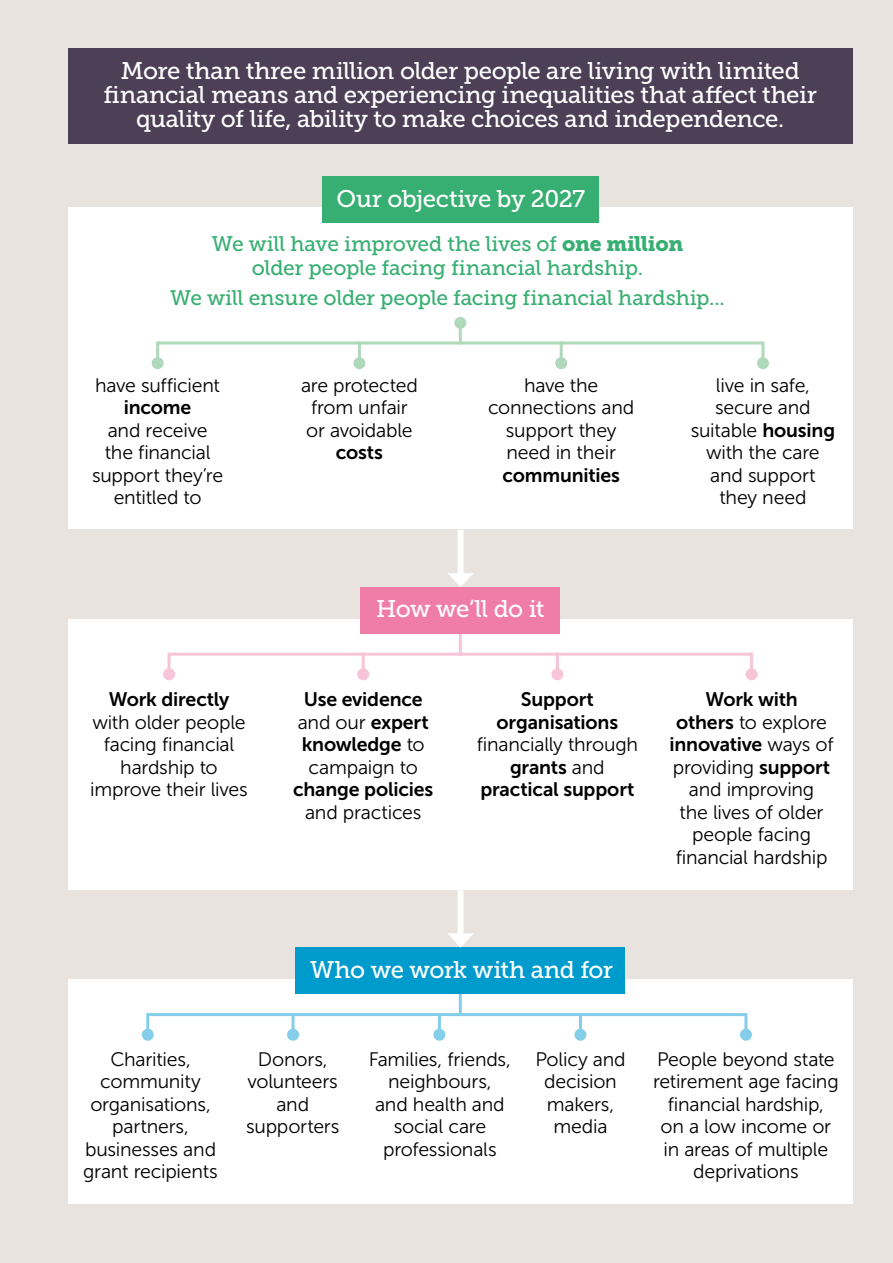
<style>
.page{position:relative;width:893px;height:1263px;background:#e8e3de}
.page>*{position:absolute;margin:0;border:0;box-sizing:border-box;transform-origin:0 0}
.t1{font:24px/24px "Museo Slab 500";letter-spacing:-.02em;color:#fff;text-align:center}
.P___Body{font:21px/24px "Museo Slab 500";letter-spacing:-.015em;color:#38af72;text-align:center}
.P___Body-2{font:19.5px/22.5px "Museo Sans 300";letter-spacing:-.01em;color:#000;text-align:center}
.P___Body-3{font:19.5px/22.5px "Museo Sans 700";letter-spacing:-.01em;color:#000;text-align:center}
.s1{font-family:"Museo Slab 900"}
.s2{font-family:"Museo Sans 700"}
.s3{font-family:"Museo Sans 300"}
</style>
<div class="page">
<div style="left:68px;top:207px;width:785px;height:322px;background:#fff"></div>
<div style="left:322px;top:177px;width:277px;height:46px;background:#38af72"></div>
<hr style="left:459px;top:323px;width:3px;height:21px;background:#b0d8ba">
<div style="left:454px;top:317px;width:12px;height:12px;background:#b0d8ba;border-radius:50%"></div>
<hr style="left:156px;top:341px;width:3px;height:22px;background:#b0d8ba">
<div style="left:152px;top:357px;width:12px;height:12px;background:#b0d8ba;border-radius:50%"></div>
<hr style="left:761px;top:341px;width:3px;height:22px;background:#b0d8ba">
<div style="left:757px;top:357px;width:12px;height:12px;background:#b0d8ba;border-radius:50%"></div>
<hr style="left:560px;top:341px;width:3px;height:22px;background:#b0d8ba">
<div style="left:555px;top:357px;width:12px;height:12px;background:#b0d8ba;border-radius:50%"></div>
<hr style="left:358px;top:341px;width:3px;height:22px;background:#b0d8ba">
<div style="left:353px;top:357px;width:12px;height:12px;background:#b0d8ba;border-radius:50%"></div>
<hr style="left:158px;top:341px;width:605px;height:3px;background:#b0d8ba">
<div style="left:458px;top:530px;width:6px;height:48px;background:#fff"></div>
<svg style="left:448px;top:573px;width:25px;height:14px"></svg>
<div style="left:68px;top:49px;width:785px;height:95px;background:#4c3f56"></div>
<div style="left:68px;top:979px;width:785px;height:225px;background:#fff"></div>
<hr style="left:459px;top:988px;width:3px;height:28px;background:#84cee9">
<hr style="left:579px;top:1013px;width:3px;height:22px;background:#84cee9">
<div style="left:574px;top:1029px;width:12px;height:12px;background:#84cee9;border-radius:50%"></div>
<hr style="left:438px;top:1013px;width:3px;height:22px;background:#84cee9">
<div style="left:433px;top:1029px;width:12px;height:12px;background:#84cee9;border-radius:50%"></div>
<hr style="left:292px;top:1013px;width:3px;height:22px;background:#84cee9">
<div style="left:287px;top:1029px;width:12px;height:12px;background:#84cee9;border-radius:50%"></div>
<div style="left:146px;top:1013px;width:601px;height:23px;border:3px solid #84cee9"></div>
<div style="left:142px;top:1029px;width:12px;height:12px;background:#84cee9;border-radius:50%"></div>
<div style="left:740px;top:1029px;width:12px;height:12px;background:#84cee9;border-radius:50%"></div>
<div style="left:295px;top:947px;width:330px;height:47px;background:#009bcd"></div>
<div style="left:68px;top:619px;width:784px;height:271px;background:#fff"></div>
<hr style="left:459px;top:628px;width:3px;height:28px;background:#f7c4d8">
<hr style="left:556px;top:653px;width:3px;height:21px;background:#f7c4d8">
<div style="left:551px;top:668px;width:12px;height:12px;background:#f7c4d8;border-radius:50%"></div>
<hr style="left:362px;top:653px;width:3px;height:21px;background:#f7c4d8">
<div style="left:357px;top:668px;width:12px;height:12px;background:#f7c4d8;border-radius:50%"></div>
<hr style="left:168px;top:653px;width:3px;height:21px;background:#f7c4d8">
<div style="left:163px;top:668px;width:12px;height:12px;background:#f7c4d8;border-radius:50%"></div>
<hr style="left:750px;top:653px;width:3px;height:21px;background:#f7c4d8">
<div style="left:746px;top:668px;width:12px;height:12px;background:#f7c4d8;border-radius:50%"></div>
<hr style="left:169px;top:653px;width:583px;height:3px;background:#f7c4d8">
<div style="left:360px;top:587px;width:200px;height:47px;background:#ef7da8"></div>
<div style="left:458px;top:890px;width:6px;height:49px;background:#fff"></div>
<svg style="left:448px;top:933px;width:25px;height:14px"></svg>
<p class="t1" style="left:104px;top:59px;width:715px">More than three million older people are living with limited financial means and experiencing inequalities that affect their quality of life, ability to make choices and independence.</p>
<p class="t1" style="left:337px;top:187px;width:250px">Our objective by 2027</p>
<p class="P___Body" style="left:212px;top:231px;width:473px">We will have improved the lives of <span class="s1">one million </span>older people facing financial hardship.</p>
<p class="P___Body" style="left:170px;top:286px;width:556px">We will ensure older people facing financial hardship...</p>
<p class="P___Body-2" style="left:92px;top:374px;width:133px">have sufficient <span class="s2">income<br></span>and receive the financial support they’re entitled to</p>
<p class="P___Body-2" style="left:301px;top:374px;width:118px">are protected from unfair or avoidable <span class="s2">costs</span></p>
<p class="P___Body-2" style="left:691px;top:374px;width:146px">live in safe, secure and suitable <span class="s2">housing </span>with the care and support they need</p>
<p class="P___Body-2" style="left:488px;top:374px;width:148px">have the connections and support they need in their <span class="s2">communities</span></p>
<p class="t1" style="left:376px;top:597px;width:170px">How we’ll do it</p>
<p class="P___Body-2" style="left:90px;top:688px;width:159px"><span class="s2">Work directly </span>with older people facing financial hardship to improve their lives</p>
<p class="P___Body-3" style="left:293px;top:688px;width:142px">Use evidence <span class="s3">and our</span> expert knowledge <span class="s3">to campaign to </span>change policies <span class="s3">and practices</span></p>
<p class="P___Body-3" style="left:477px;top:688px;width:163px">Support organisations <span class="s3">financially through </span>grants <span class="s3">and </span>practical support</p>
<p class="P___Body-2" style="left:670px;top:688px;width:166px"><span class="s2">Work with<br>others</span> to explore <span class="s2">innovative</span> ways of providing <span class="s2">support </span>and improving<br>the lives of older people facing financial hardship</p>
<p class="P___Body-2" style="left:83px;top:1048px;width:136px">Charities, community organisations, partners, businesses and grant recipients</p>
<p class="t1" style="left:310px;top:957px;width:304px">Who we work with and for</p>
<p class="P___Body-2" style="left:246px;top:1048px;width:95px">Donors, volunteers and supporters</p>
<p class="P___Body-2" style="left:369px;top:1048px;width:144px">Families, friends, neighbours,<br>and health and social care professionals</p>
<p class="P___Body-2" style="left:535px;top:1048px;width:92px">Policy and decision makers, media</p>
<p class="P___Body-2" style="left:653px;top:1048px;width:187px">People beyond state retirement age facing financial hardship,<br>on a low income or in areas of multiple deprivations</p>
</div>
